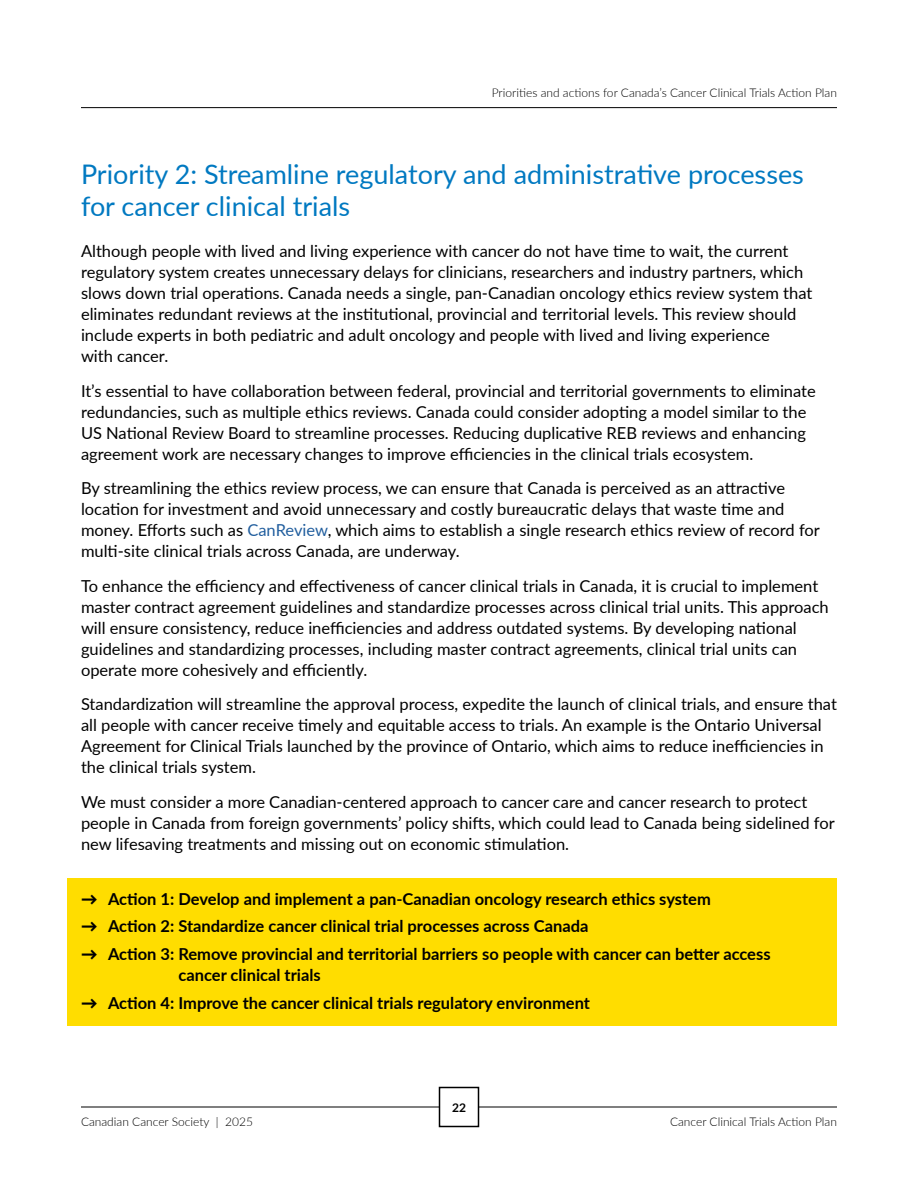
<style>
.page{position:relative;width:918px;height:1188px;background:#fff}
.page>*{position:absolute;margin:0;border:0;box-sizing:border-box;transform-origin:0 0}
.H2_-_Priorities{font:27px/32.4px "Lato";color:#0079c1}
.Body{font:16.5px/21px "Lato";color:#000}
.t1{font:700 16.5px/21px "Lato";color:#000}
.t2{font:300 12px "Lato";color:#000}
.t3{font:700 12px "Lato";color:#000}
.s1{color:#215e9e}
.s2{font-weight:900}
</style>
<div class="page">
<hr style="left:81px;top:107px;width:756px;height:1px;background:#000">
<div style="left:68px;top:878px;width:769px;height:43px;background:#fd0"></div>
<div style="left:68px;top:906px;width:769px;height:43px;background:#fd0"></div>
<div style="left:68px;top:933px;width:769px;height:65px;background:#fd0"></div>
<div style="left:68px;top:982px;width:769px;height:44px;background:#fd0"></div>
<hr style="left:81px;top:1107px;width:756px;height:1px;background:#000">
<div style="left:440px;top:1088px;width:38px;height:38px;background:#fff"></div>
<div style="left:439px;top:1087px;width:40px;height:40px;border:2px solid #000"></div>
<p class="t2" style="left:492px;top:84px;width:347px">Priorities and actions for Canada’s Cancer Clinical Trials Action Plan</p>
<h2 class="H2_-_Priorities" style="left:81px;top:157px;width:724px">Priority 2: Streamline regulatory and administrative processes for cancer clinical trials</h2>
<p class="Body" style="left:81px;top:240px;width:733px">Although people with lived and living experience with cancer do not have time to wait, the current regulatory system creates unnecessary delays for clinicians, researchers and industry partners, which slows down trial operations. Canada needs a single, pan-Canadian oncology ethics review system that eliminates redundant reviews at the institutional, provincial and territorial levels. This review should include experts in both pediatric and adult oncology and people with lived and living experience<br>with cancer.</p>
<p class="Body" style="left:81px;top:380px;width:736px">It’s essential to have collaboration between federal, provincial and territorial governments to eliminate redundancies, such as multiple ethics reviews. Canada could consider adopting a model similar to the US National Review Board to streamline processes. Reducing duplicative REB reviews and enhancing agreement work are necessary changes to improve efficiencies in the clinical trials ecosystem.</p>
<p class="Body" style="left:81px;top:477px;width:740px">By streamlining the ethics review process, we can ensure that Canada is perceived as an attractive location for investment and avoid unnecessary and costly bureaucratic delays that waste time and money. Efforts such as <span class="s1">CanReview</span>, which aims to establish a single research ethics review of record for multi-site clinical trials across Canada, are underway.</p>
<p class="Body" style="left:81px;top:575px;width:749px">To enhance the efficiency and effectiveness of cancer clinical trials in Canada, it is crucial to implement master contract agreement guidelines and standardize processes across clinical trial units. This approach will ensure consistency, reduce inefficiencies and address outdated systems. By developing national guidelines and standardizing processes, including master contract agreements, clinical trial units can operate more cohesively and efficiently.</p>
<p class="Body" style="left:81px;top:693px;width:757px">Standardization will streamline the approval process, expedite the launch of clinical trials, and ensure that all people with cancer receive timely and equitable access to trials. An example is the Ontario Universal Agreement for Clinical Trials launched by the province of Ontario, which aims to reduce inefficiencies in the clinical trials system.</p>
<p class="Body" style="left:81px;top:791px;width:755px">We must consider a more Canadian-centered approach to cancer care and cancer research to protect people in Canada from foreign governments’ policy shifts, which could lead to Canada being sidelined for new lifesaving treatments and missing out on economic stimulation.</p>
<p class="t1" style="left:81px;top:887px;width:631px"><span class="s2">→</span> Action 1: Develop and implement a pan-Canadian oncology research ethics system</p>
<p class="t1" style="left:81px;top:915px;width:509px"><span class="s2">→</span> Action 2: Standardize cancer clinical trial processes across Canada</p>
<p class="t1" style="left:178px;top:943px;width:594px;text-indent:-97px"><span class="s2">→</span> Action 3: Remove provincial and territorial barriers so people with cancer can better access cancer clinical trials</p>
<p class="t1" style="left:81px;top:992px;width:511px"><span class="s2">→</span> Action 4: Improve the cancer clinical trials regulatory environment</p>
<p class="t3" style="left:452px;top:1099px;width:15px">22</p>
<p class="t2" style="left:81px;top:1113px;width:174px">Canadian Cancer Society | 2025</p>
<p class="t2" style="left:670px;top:1113px;width:168px">Cancer Clinical Trials Action Plan</p>
</div>
